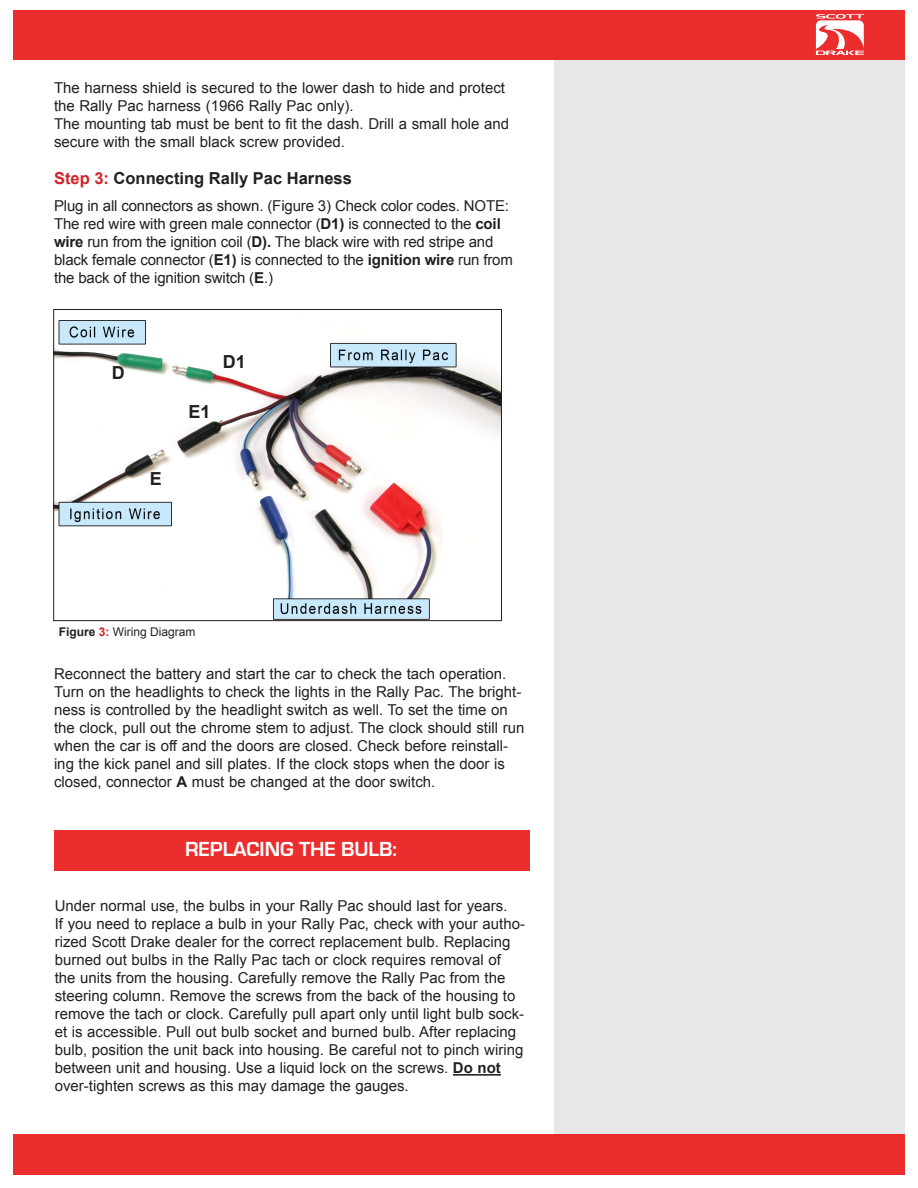
<style>
.page{position:relative;width:918px;height:1188px;background:#fff}
.page>*{position:absolute;margin:0;border:0;box-sizing:border-box;transform-origin:0 0}
.t1{font:700 21px "Eurostile";color:#fff}
.t2{font:700 18px "Arial";color:#231f20}
.t3{font:700 16.5px "Arial";color:#231f20}
.t4{font:15px/18px "Arial";color:#231f20}
.t5{font:12px "Arial";color:#231f20}
.s1{color:#d1232a}
.s2{font-weight:700}
.s3{font-weight:700;color:#d1232a}
</style>
<div class="page">
<div style="left:554px;top:10px;width:351px;height:1164px;background:#e7e7e8"></div>
<div style="left:14px;top:10px;width:891px;height:49px;background:#eb2d2e"></div>
<svg style="left:816px;top:14px;width:48px;height:41px"></svg>
<div style="left:14px;top:1134px;width:891px;height:40px;background:#eb2d2e"></div>
<div style="left:54px;top:830px;width:476px;height:41px;background:#eb2d2e"></div>
<hr style="left:453px;top:1074px;width:48px;height:2px;background:#231f20">
<img style="left:55px;top:320px;width:445px;height:299px">
<div style="left:53px;top:309px;width:449px;height:312px;border:1px solid #231f20"></div>
<p class="t4" style="left:54px;top:78px;width:453px">The harness shield is secured to the lower dash to hide and protect the Rally Pac harness (1966 Rally Pac only).</p>
<p class="t4" style="left:54px;top:114px;width:457px">The mounting tab must be bent to fit the dash. Drill a small hole and secure with the small black screw provided.</p>
<p class="t3" style="left:54px;top:167px;width:300px"><span class="s1">Step 3:</span> Connecting Rally Pac Harness</p>
<p class="t4" style="left:54px;top:197px;width:461px">Plug in all connectors as shown. (Figure 3) Check color codes. NOTE:<br>The red wire with green male connector (<span class="s2">D1)</span> is connected to the <span class="s2">coil wire</span> run from the ignition coil (<span class="s2">D).</span> The black wire with red stripe and black female connector (<span class="s2">E1)</span> is connected to the <span class="s2">ignition wire</span> run from the back of the ignition switch (<span class="s2">E</span>.)</p>
<p class="t2" style="left:112px;top:360px;width:14px">D</p>
<p class="t2" style="left:150px;top:466px;width:14px">E</p>
<p class="t2" style="left:189px;top:399px;width:24px">E1</p>
<p class="t2" style="left:223px;top:349px;width:25px">D1</p>
<p class="t5" style="left:59px;top:624px;width:138px"><span class="s2">Figure</span> <span class="s3">3:</span> Wiring Diagram</p>
<p class="t4" style="left:54px;top:665px;width:472px">Reconnect the battery and start the car to check the tach operation.<br>Turn on the headlights to check the lights in the Rally Pac. The bright&shy;ness is controlled by the headlight switch as well. To set the time on the clock, pull out the chrome stem to adjust. The clock should still run when the car is off and the doors are closed. Check before reinstall&shy;ing the kick panel and sill plates. If the clock stops when the door is closed, connector <span class="s2">A</span> must be changed at the door switch.</p>
<p class="t1" style="left:185px;top:838px;width:213px">REPLACING THE BULB:</p>
<p class="t4" style="left:55px;top:897px;width:454px">Under normal use, the bulbs in your Rally Pac should last for years.</p>
<p class="t4" style="left:55px;top:915px;width:472px">If you need to replace a bulb in your Rally Pac, check with your autho&shy;rized Scott Drake dealer for the correct replacement bulb. Replacing burned out bulbs in the Rally Pac tach or clock requires removal of the units from the housing. Carefully remove the Rally Pac from the steering column. Remove the screws from the back of the housing to remove the tach or clock. Carefully pull apart only until light bulb sock&shy;et is accessible. Pull out bulb socket and burned bulb. After replacing bulb, position the unit back into housing. Be careful not to pinch wiring between unit and housing. Use a liquid lock on the screws. <span class="s2">Do not </span>over-tighten screws as this may damage the gauges.</p>
</div>
